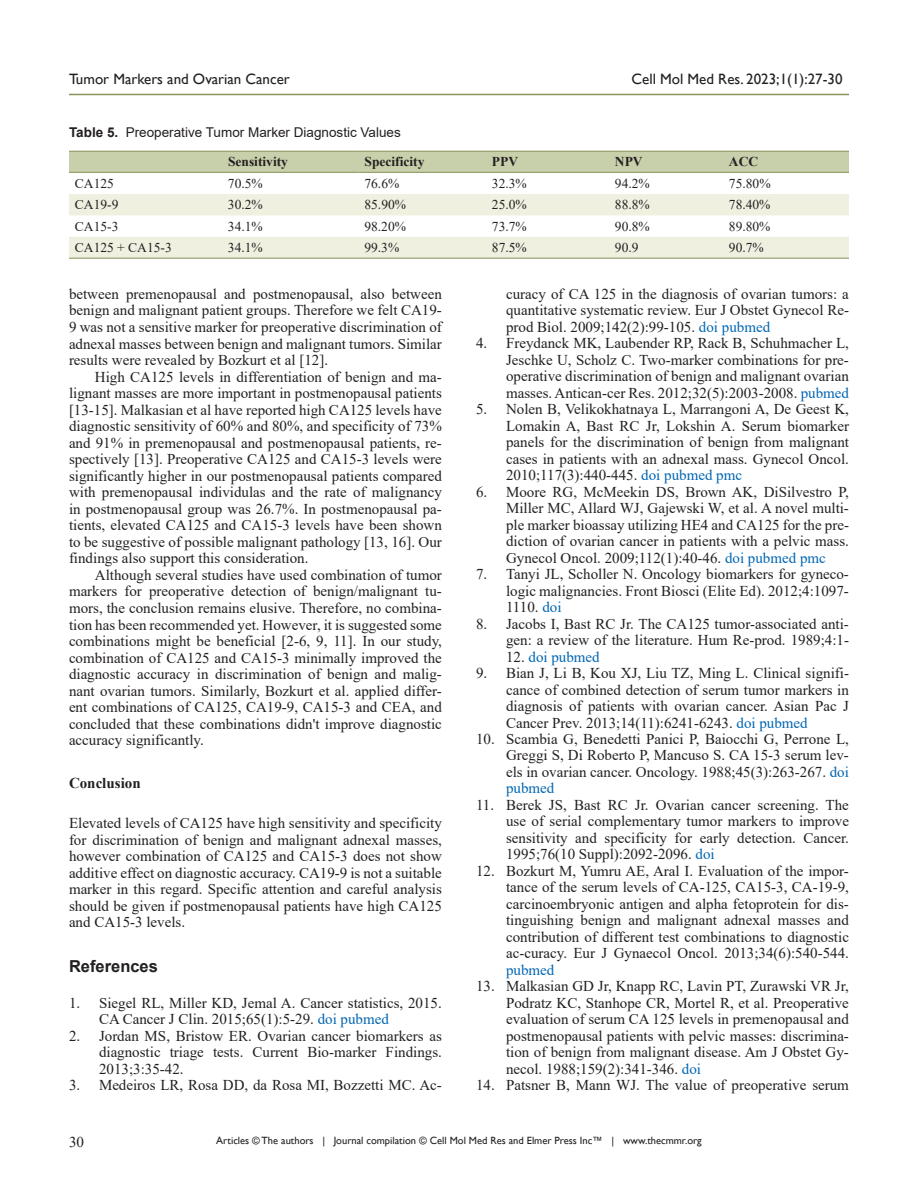
<style>
.page{position:relative;width:918px;height:1188px;background:#fff}
.page>*{position:absolute;margin:0;border:0;box-sizing:border-box;transform-origin:0 0}
.t1{font:700 16.5px "Arial";color:#231f20}
.t2{font:15px/16.5px "Times New Roman";color:#231f20;text-align:justify}
.t3{font:15px "Gill Sans";color:#231f20}
.t4{font:15px "Times New Roman";color:#0166b3}
.t5{font:700 15px "Times New Roman";color:#231f20}
.t6{font:13.5px "Times New Roman";color:#231f20}
.t7{font:13.5px "Arial";color:#231f20}
.t8{font:700 13.5px "Times New Roman";color:#231f20}
.t9{font:10.5px "Gill Sans";color:#231f20}
.s1{font-weight:700}
.s2{color:#0166b3}
.s3{color:#231f20}
</style>
<div class="page">
<hr style="left:69px;top:94px;width:780px;height:1px;background:#869258">
<div style="left:69px;top:152px;width:780px;height:20px;background:#c8cfab"></div>
<svg style="left:69px;top:194px;width:780px;height:64px;fill:#f0f0e1"></svg>
<hr style="left:69px;top:151px;width:153px;height:1px;background:#869258">
<hr style="left:69px;top:172px;width:153px;height:1px;background:#869258">
<hr style="left:222px;top:151px;width:136px;height:1px;background:#869258">
<hr style="left:222px;top:172px;width:136px;height:1px;background:#869258">
<hr style="left:358px;top:151px;width:128px;height:1px;background:#869258">
<hr style="left:358px;top:172px;width:128px;height:1px;background:#869258">
<hr style="left:486px;top:151px;width:123px;height:1px;background:#869258">
<hr style="left:486px;top:172px;width:123px;height:1px;background:#869258">
<hr style="left:609px;top:151px;width:114px;height:1px;background:#869258">
<hr style="left:609px;top:172px;width:114px;height:1px;background:#869258">
<hr style="left:723px;top:151px;width:126px;height:1px;background:#869258">
<hr style="left:723px;top:172px;width:126px;height:1px;background:#869258">
<hr style="left:69px;top:258px;width:153px;height:1px;background:#869258">
<hr style="left:222px;top:258px;width:136px;height:1px;background:#869258">
<hr style="left:358px;top:258px;width:128px;height:1px;background:#869258">
<hr style="left:486px;top:258px;width:123px;height:1px;background:#869258">
<hr style="left:609px;top:258px;width:114px;height:1px;background:#869258">
<hr style="left:723px;top:258px;width:126px;height:1px;background:#869258">
<p class="t3" style="left:69px;top:70px;width:222px">Tumor Markers and Ovarian Cancer</p>
<p class="t3" style="left:632px;top:70px;width:212px">Cell Mol Med Res. 2023;1(1):27-30</p>
<p class="t7" style="left:69px;top:123px;width:333px"><span class="s1">Table 5.</span> Preoperative Tumor Marker Diagnostic Values</p>
<p class="t8" style="left:228px;top:152px;width:62px">Sensitivity</p>
<p class="t8" style="left:364px;top:152px;width:61px">Specificity</p>
<p class="t8" style="left:492px;top:152px;width:28px">PPV</p>
<p class="t8" style="left:615px;top:152px;width:29px">NPV</p>
<p class="t8" style="left:729px;top:152px;width:31px">ACC</p>
<p class="t6" style="left:75px;top:174px;width:41px">CA125</p>
<p class="t6" style="left:228px;top:174px;width:36px">70.5%</p>
<p class="t6" style="left:364px;top:174px;width:36px">76.6%</p>
<p class="t6" style="left:492px;top:174px;width:36px">32.3%</p>
<p class="t6" style="left:615px;top:174px;width:36px">94.2%</p>
<p class="t6" style="left:729px;top:174px;width:43px">75.80%</p>
<p class="t6" style="left:75px;top:195px;width:45px">CA19-9</p>
<p class="t6" style="left:228px;top:195px;width:36px">30.2%</p>
<p class="t6" style="left:364px;top:195px;width:43px">85.90%</p>
<p class="t6" style="left:492px;top:195px;width:36px">25.0%</p>
<p class="t6" style="left:615px;top:195px;width:36px">88.8%</p>
<p class="t6" style="left:729px;top:195px;width:43px">78.40%</p>
<p class="t6" style="left:75px;top:217px;width:45px">CA15-3</p>
<p class="t6" style="left:228px;top:217px;width:36px">34.1%</p>
<p class="t6" style="left:364px;top:217px;width:43px">98.20%</p>
<p class="t6" style="left:492px;top:217px;width:36px">73.7%</p>
<p class="t6" style="left:615px;top:217px;width:36px">90.8%</p>
<p class="t6" style="left:729px;top:217px;width:43px">89.80%</p>
<p class="t6" style="left:75px;top:238px;width:98px">CA125 + CA15-3</p>
<p class="t6" style="left:228px;top:238px;width:36px">34.1%</p>
<p class="t6" style="left:364px;top:238px;width:36px">99.3%</p>
<p class="t6" style="left:492px;top:238px;width:36px">87.5%</p>
<p class="t6" style="left:615px;top:238px;width:25px">90.9</p>
<p class="t6" style="left:729px;top:238px;width:36px">90.7%</p>
<p class="t2" style="left:69px;top:285px;width:374px">between premenopausal and postmenopausal, also between benign and malignant patient groups. Therefore we felt CA19- 9 was not a sensitive marker for preoperative discrimination of adnexal masses between benign and malignant tumors. Similar results were revealed by Bozkurt et al [12].</p>
<p class="t2" style="left:69px;top:368px;width:374px;text-indent:26px">High CA125 levels in differentiation of benign and ma&shy;lignant masses are more important in postmenopausal patients [13-15]. Malkasian et al have reported high CA125 levels have diagnostic sensitivity of 60% and 80%, and specificity of 73% and 91% in premenopausal and postmenopausal patients, re&shy;spectively [13]. Preoperative CA125 and CA15-3 levels were significantly higher in our postmenopausal patients compared with premenopausal individulas and the rate of malignancy in postmenopausal group was 26.7%. In postmenopausal pa&shy;tients, elevated CA125 and CA15-3 levels have been shown to be suggestive of possible malignant pathology [13, 16]. Our findings also support this consideration.</p>
<p class="t2" style="left:69px;top:566px;width:374px;text-indent:26px">Although several studies have used combination of tumor markers for preoperative detection of benign/malignant tu&shy;mors, the conclusion remains elusive. Therefore, no combina&shy;tion has been recommended yet. However, it is suggested some combinations might be beneficial [2-6, 9, 11]. In our study, combination of CA125 and CA15-3 minimally improved the diagnostic accuracy in discrimination of benign and malig&shy;nant ovarian tumors. Similarly, Bozkurt et al. applied differ&shy;ent combinations of CA125, CA19-9, CA15-3 and CEA, and concluded that these combinations didn't improve diagnostic accuracy significantly.</p>
<p class="t5" style="left:69px;top:772px;width:73px">Conclusion</p>
<p class="t2" style="left:69px;top:815px;width:374px">Elevated levels of CA125 have high sensitivity and specificity for discrimination of benign and malignant adnexal masses, however combination of CA125 and CA15-3 does not show additive effect on diagnostic accuracy. CA19-9 is not a suitable marker in this regard. Specific attention and careful analysis should be given if postmenopausal patients have high CA125 and CA15-3 levels.</p>
<p class="t1" style="left:69px;top:954px;width:90px">References</p>
<p class="t2" style="left:99px;top:994px;width:344px;text-indent:-30px">1. Siegel RL, Miller KD, Jemal A. Cancer statistics, 2015.<br>CA Cancer J Clin. 2015;65(1):5-29. <span class="s2">doi pubmed</span></p>
<p class="t2" style="left:99px;top:1027px;width:344px;text-indent:-30px">2. Jordan MS, Bristow ER. Ovarian cancer biomarkers as diagnostic triage tests. Current Bio-marker Findings.<br>2013;3:35-42.</p>
<p class="t2" style="left:69px;top:1077px;width:374px">3. Medeiros LR, Rosa DD, da Rosa MI, Bozzetti MC. Ac-</p>
<p class="t2" style="left:506px;top:285px;width:344px">curacy of CA 125 in the diagnosis of ovarian tumors: a quantitative systematic review. Eur J Obstet Gynecol Re&shy;prod Biol. 2009;142(2):99-105. <span class="s2">doi pubmed</span></p>
<p class="t2" style="left:506px;top:335px;width:344px;text-indent:-30px">4. Freydanck MK, Laubender RP, Rack B, Schuhmacher L, Jeschke U, Scholz C. Two-marker combinations for pre&shy;operative discrimination of benign and malignant ovarian masses. Antican-cer Res. 2012;32(5):2003-2008. <span class="s2">pubmed</span></p>
<p class="t2" style="left:506px;top:401px;width:344px;text-indent:-30px">5. Nolen B, Velikokhatnaya L, Marrangoni A, De Geest K, Lomakin A, Bast RC Jr, Lokshin A. Serum biomarker panels for the discrimination of benign from malignant cases in patients with an adnexal mass. Gynecol Oncol.<br>2010;117(3):440-445. <span class="s2">doi pubmed pmc</span></p>
<p class="t2" style="left:506px;top:483px;width:344px;text-indent:-30px">6. Moore RG, McMeekin DS, Brown AK, DiSilvestro P, Miller MC, Allard WJ, Gajewski W, et al. A novel multi&shy;ple marker bioassay utilizing HE4 and CA125 for the pre&shy;diction of ovarian cancer in patients with a pelvic mass.<br>Gynecol Oncol. 2009;112(1):40-46. <span class="s2">doi pubmed pmc</span></p>
<p class="t2" style="left:506px;top:565px;width:344px;text-indent:-30px">7. Tanyi JL, Scholler N. Oncology biomarkers for gyneco&shy;logic malignancies. Front Biosci (Elite Ed). 2012;4:1097- 1110. <span class="s2">doi</span></p>
<p class="t2" style="left:476px;top:615px;width:374px;text-align:right">8. Jacobs I, Bast RC Jr. The CA125 tumor-associated anti&shy;gen: a review of the literature. Hum Re-prod. 1989;4:1-</p>
<p class="t4" style="left:506px;top:646px;width:95px"><span class="s3">12.</span> doi pubmed</p>
<p class="t2" style="left:506px;top:664px;width:344px;text-indent:-30px">9. Bian J, Li B, Kou XJ, Liu TZ, Ming L. Clinical signifi&shy;cance of combined detection of serum tumor markers in diagnosis of patients with ovarian cancer. Asian Pac J Cancer Prev. 2013;14(11):6241-6243. <span class="s2">doi pubmed</span></p>
<p class="t2" style="left:506px;top:730px;width:344px;text-indent:-30px">10. Scambia G, Benedetti Panici P, Baiocchi G, Perrone L, Greggi S, Di Roberto P, Mancuso S. CA 15-3 serum lev&shy;els in ovarian cancer. Oncology. 1988;45(3):263-267. <span class="s2">doi pubmed</span></p>
<p class="t2" style="left:506px;top:796px;width:344px;text-indent:-30px">11. Berek JS, Bast RC Jr. Ovarian cancer screening. The use of serial complementary tumor markers to improve sensitivity and specificity for early detection. Cancer.<br>1995;76(10 Suppl):2092-2096. <span class="s2">doi</span></p>
<p class="t2" style="left:506px;top:862px;width:344px;text-indent:-30px">12. Bozkurt M, Yumru AE, Aral I. Evaluation of the impor&shy;tance of the serum levels of CA-125, CA15-3, CA-19-9, carcinoembryonic antigen and alpha fetoprotein for dis&shy;tinguishing benign and malignant adnexal masses and contribution of different test combinations to diagnostic ac-curacy. Eur J Gynaecol Oncol. 2013;34(6):540-544.</p>
<p class="t4" style="left:506px;top:959px;width:50px">pubmed</p>
<p class="t2" style="left:506px;top:978px;width:344px;text-indent:-30px">13. Malkasian GD Jr, Knapp RC, Lavin PT, Zurawski VR Jr, Podratz KC, Stanhope CR, Mortel R, et al. Preoperative evaluation of serum CA 125 levels in premenopausal and postmenopausal patients with pelvic masses: discrimina&shy;tion of benign from malignant disease. Am J Obstet Gy&shy;necol. 1988;159(2):341-346. <span class="s2">doi</span></p>
<p class="t2" style="left:476px;top:1077px;width:374px">14. Patsner B, Mann WJ. The value of preoperative serum</p>
<p class="t2" style="left:69px;top:1134px;width:16px">30</p>
<p class="t9" style="left:216px;top:1135px;width:487px">Articles © The authors | Journal compilation © Cell Mol Med Res and Elmer Press Inc™ | www.thecmmr.org</p>
</div>
